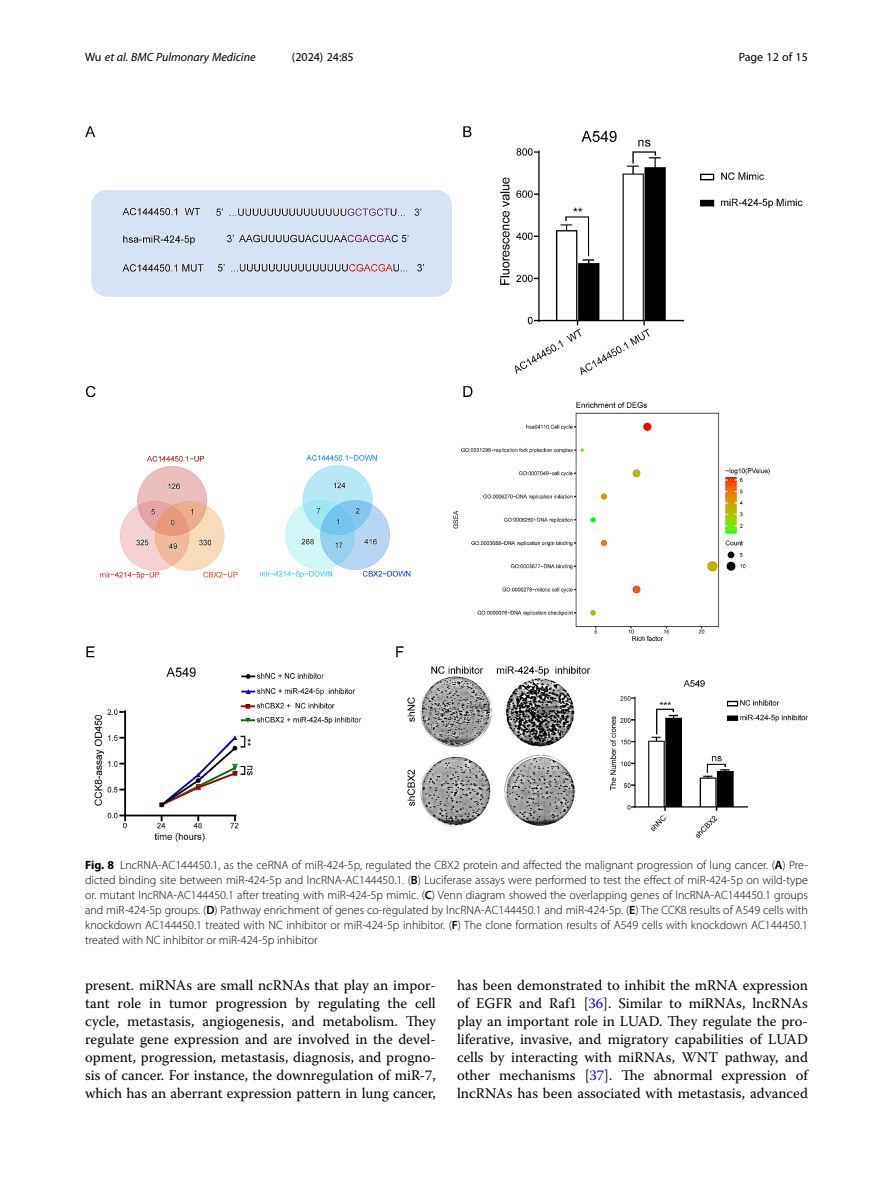
<style>
.page{position:relative;width:893px;height:1191px;background:#fff}
.page>*{position:absolute;margin:0;border:0;box-sizing:border-box;transform-origin:0 0}
.Body_Text{font:14.7px/18px "Warnock Pro";color:#000;text-align:justify}
.Figure_Caption{font:300 12px/15px "Myriad Pro";color:#000;text-align:justify}
.t1{font:italic 12px "Myriad Pro";color:#000}
.t2{font:12px "Myriad Pro";color:#000}
.s1{font-style:normal}
.s2{font-weight:700}
.s3{font-weight:600}
.s4{color:#00f}
</style>
<div class="page">
<img style="left:85px;top:126px;width:723px;height:715px">
<p class="t1" style="left:85px;top:50px;width:172px"><span class="s1">Wu</span> et al. BMC Pulmonary Medicine</p>
<p class="t2" style="left:292px;top:50px;width:63px">(2024) 24:85</p>
<p class="t2" style="left:739px;top:50px;width:71px">Page 12 of 15</p>
<p class="Figure_Caption" style="left:85px;top:857px;width:724px"><span class="s2">Fig. 8</span> LncRNA-AC144450.1, as the ceRNA of miR-424-5p, regulated the CBX2 protein and affected the malignant progression of lung cancer. (<span class="s3">A</span>) Pre&shy;dicted binding site between miR-424-5p and lncRNA-AC144450.1. (<span class="s3">B</span>) Luciferase assays were performed to test the effect of miR-424-5p on wild-type or. mutant lncRNA-AC144450.1 after treating with miR-424-5p mimic. (<span class="s3">C</span>) Venn diagram showed the overlapping genes of lncRNA-AC144450.1 groups and miR-424-5p groups. (<span class="s3">D</span>) Pathway enrichment of genes co-regulated by lncRNA-AC144450.1 and miR-424-5p. (<span class="s3">E</span>) The CCK8 results of A549 cells with knockdown AC144450.1 treated with NC inhibitor or miR-424-5p inhibitor. (<span class="s3">F</span>) The clone formation results of A549 cells with knockdown AC144450.1 treated with NC inhibitor or miR-424-5p inhibitor</p>
<p class="Body_Text" style="left:85px;top:976px;width:352px">present. miRNAs are small ncRNAs that play an impor&shy;tant role in tumor progression by regulating the cell cycle, metastasis, angiogenesis, and metabolism. They regulate gene expression and are involved in the devel&shy;opment, progression, metastasis, diagnosis, and progno&shy;sis of cancer. For instance, the downregulation of miR-7, which has an aberrant expression pattern in lung cancer,</p>
<p class="Body_Text" style="left:457px;top:976px;width:352px">has been demonstrated to inhibit the mRNA expression of EGFR and Raf1 [<span class="s4">36</span>]. Similar to miRNAs, lncRNAs play an important role in LUAD. They regulate the pro&shy;liferative, invasive, and migratory capabilities of LUAD cells by interacting with miRNAs, WNT pathway, and other mechanisms [<span class="s4">37</span>]. The abnormal expression of lncRNAs has been associated with metastasis, advanced</p>
</div>
